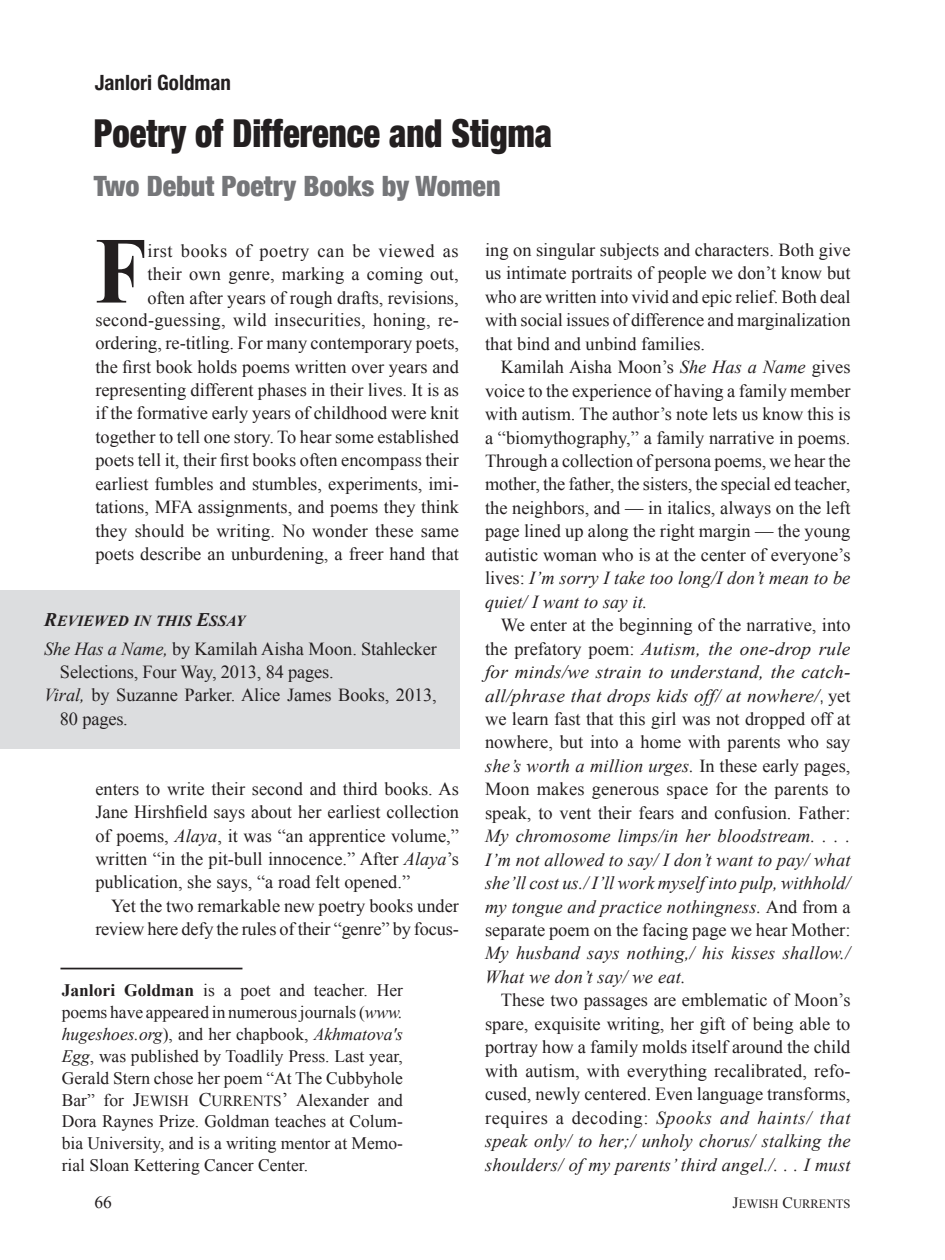
<style>
.page{position:relative;width:945px;height:1260px;background:#fff}
.page>*{position:absolute;margin:0;border:0;box-sizing:border-box;transform-origin:0 0}
.t1{font:700 94.5px "Times New Roman";color:#231f20;scale:.9 1}
.t2{font:900 condensed 38.5px "Helvetica Neue";color:#231f20;scale:.9 1}
.t3{font:900 condensed 28px "Helvetica Neue";color:#757679}
.t4{font:700 condensed 21px "Helvetica Neue";color:#231f20}
.t5{font:18.38px/23.4px "Times New Roman";color:#231f20;text-align:justify}
.t6{font:italic 18.38px/23.4px "Times New Roman";letter-spacing:.015em;color:#231f20;text-align:justify;scale:1.05 1}
.t7{font:17.5px/21.9px "Times New Roman";color:#231f20;text-align:justify}
.t8{font:17.5px "Times New Roman PSMT SC800";color:#231f20}
.t9{font:15.4px "Times New Roman PS Bold Italic MT SC800";color:#231f20}
.t10{font:12.6px "Times New Roman PSMT SC800";color:#231f20}
.s1{font-size:19.25px}
.s2{font-style:italic}
.s3{font-weight:700}
.s4{font-family:"Times New Roman PSMT SC800";font-size:19.25px}
.s5{font-family:"Times New Roman PSMT SC800";font-size:15.4px}
.s6{font-style:normal}
.s7{font-family:"Arial Narrow";font-style:normal;font-size:17.5px}
.s8{font-size:15.75px}
</style>
<div class="page">
<div style="left:0;top:590px;width:460px;height:159px;background:#dcdddf"></div>
<hr style="left:60px;top:968px;width:182px;height:1px;background:#231f20">
<p class="t4" style="left:95px;top:70px;width:138px">Janlori Goldman</p>
<p class="t2" style="left:94px;top:109px;width:511px">Poetry of Difference and Stigma</p>
<p class="t3" style="left:94px;top:169px;width:408px">Two Debut Poetry Books by Women</p>
<p class="t1" style="left:95px;top:216px;width:59px">F</p>
<p class="t5" style="left:147px;top:239px;width:313px">irst books of poetry can be viewed as their own genre, marking a coming out, often after years of rough drafts, revisions,</p>
<p class="t5" style="left:95px;top:308px;width:365px">second-guessing, wild insecurities, honing, re&shy;ordering, re-titling. For many contemporary poets, the first book holds poems written over years and representing different phases in their lives. It is as if the formative early years of childhood were knit together to tell one story. To hear some established poets tell it, their first books often encompass their earliest fumbles and stumbles, experiments, imi&shy;tations, MFA assignments, and poems they think they should be writing. No wonder these same poets describe an unburdening, a freer hand that</p>
<p class="t9" style="left:44px;top:612px;width:203px"><span class="s1">R</span>EVIEWED IN THIS <span class="s1">E</span>SSAY</p>
<p class="t5" style="left:60px;top:636px;width:379px;text-indent:-16px"><span class="s2">She Has a Name,</span> by Kamilah Aisha Moon. Stahlecker<br>Selections, Four Way, 2013, 84 pages.</p>
<p class="t5" style="left:60px;top:683px;width:378px;text-indent:-16px"><span class="s2">Viral,</span> by Suzanne Parker. Alice James Books, 2013,<br>80 pages.</p>
<p class="t5" style="left:95px;top:777px;width:365px">enters to write their second and third books. As Jane Hirshfield says about her earliest collection of poems, <span class="s2">Alaya</span>, it was “an apprentice volume,” written “in the pit-bull innocence.” After <span class="s2">Alaya</span>’s publication, she says, “a road felt opened.”</p>
<p class="t5" style="left:95px;top:894px;width:365px;text-align:right">Yet the two remarkable new poetry books under review here defy the rules of their “genre” by focus-</p>
<p class="t7" style="left:62px;top:979px;width:343px"><span class="s3">Janlori Goldman</span> is a poet and teacher. Her poems have appeared in numerous journals (<span class="s2">www. hugeshoes.org</span>), and her chapbook, <span class="s2">Akhmatova's Egg</span>, was published by Toadlily Press. Last year, Gerald Stern chose her poem “At The Cubbyhole Bar” for <span class="s4">J</span><span class="s5">EWISH</span> <span class="s4">C</span><span class="s5">URRENTS</span><span class="s4">’</span> Alexander and Dora Raynes Prize. Goldman teaches at Colum&shy;bia University, and is a writing mentor at Memo&shy;rial Sloan Kettering Cancer Center.</p>
<p class="t5" style="left:485px;top:238px;width:367px">ing on singular subjects and characters. Both give us intimate portraits of people we don’t know but who are written into vivid and epic relief. Both deal with social issues of difference and marginalization that bind and unbind families.</p>
<p class="t5" style="left:485px;top:355px;width:367px;text-indent:16px">Kamilah Aisha Moon’s <span class="s2">She Has a Name</span> gives voice to the experience of having a family member with autism. The author’s note lets us know this is a “biomythography,” a family narrative in poems.<br>Through a collection of persona poems, we hear the mother, the father, the sisters, the special ed teacher, the neighbors, and — in italics, always on the left page lined up along the right margin — the young autistic woman who is at the center of everyone’s lives: <span class="s2">I’m sorry I take too long/I don’t mean to be quiet/ I want to say it.</span></p>
<p class="t6" style="left:485px;top:613px;width:350px;text-indent:16px"><span class="s6">We enter at the beginning of the narrative, into the prefatory poem:</span> Autism, the one-drop rule for minds/we strain to understand, the catch&shy;all/phrase that drops kids off/ at nowhere/<span class="s7">,</span> <span class="s6">yet we learn fast that this girl was not dropped off at nowhere, but into a home with parents who say </span>she’s worth a million urges. <span class="s6">In these early pages, Moon makes generous space for the parents to speak, to vent their fears and confusion. Father:<br></span>My chromosome limps/in her bloodstream. . . .<br>I’m not allowed to say/ I don’t want to pay/ what she’ll cost us./ I’ll work myself into pulp, withhold/ my tongue and practice nothingness. <span class="s6">And from a separate poem on the facing page we hear Mother:<br></span>My husband says nothing,/ his kisses shallow./ What we don’t say/ we eat.</p>
<p class="t5" style="left:485px;top:988px;width:367px;text-indent:16px">These two passages are emblematic of Moon’s spare, exquisite writing, her gift of being able to portray how a family molds itself around the child with autism, with everything recalibrated, refo&shy;cused, newly centered. Even language transforms, requires a decoding: <span class="s2">Spooks and haints/ that speak only/ to her;/ unholy chorus/ stalking the shoulders/ of my parents’ third angel./. . . I must</span></p>
<p class="t8" style="left:94px;top:1192px;width:19px">66</p>
<p class="t10" style="left:733px;top:1196px;width:119px"><span class="s8">J</span>EWISH <span class="s8">C</span>URRENTS</p>
</div>
